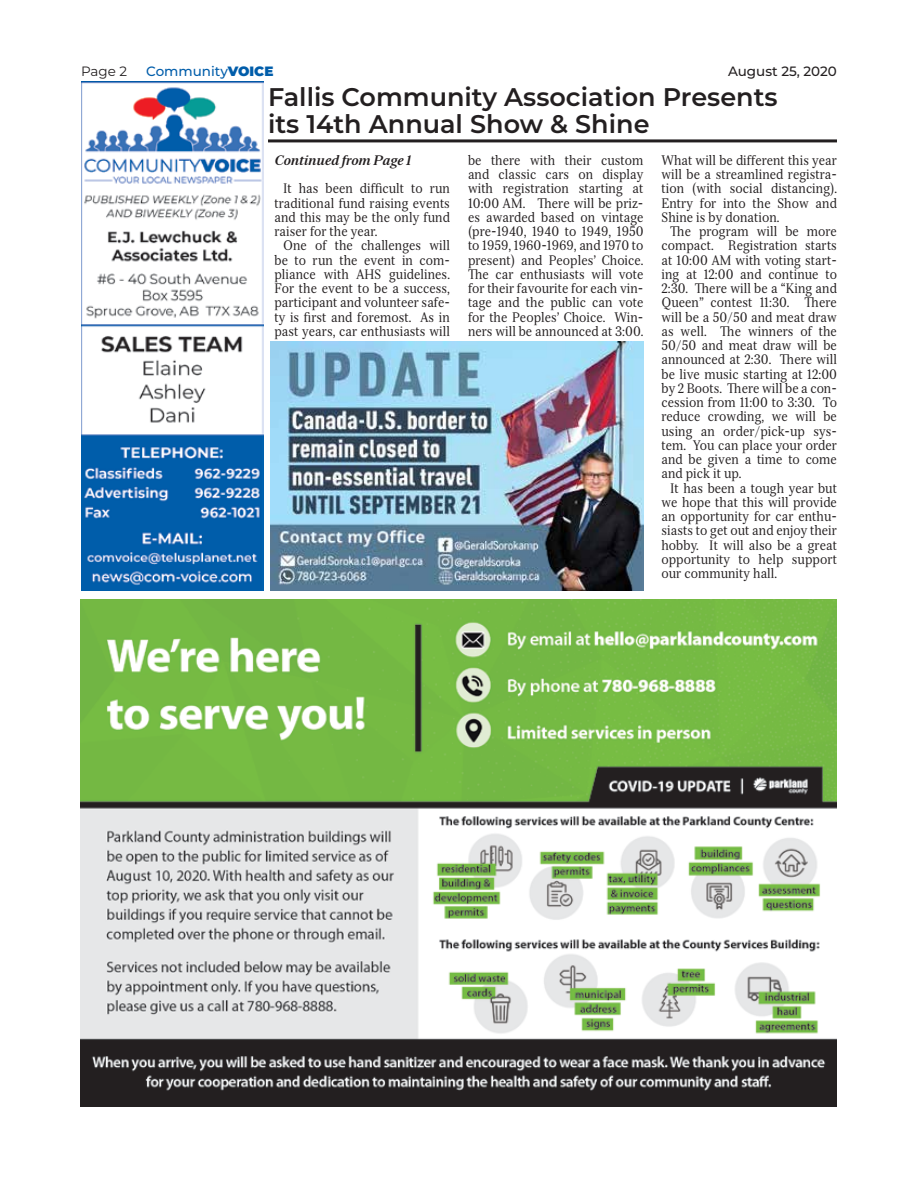
<style>
.page{position:relative;width:918px;height:1188px;background:#fff}
.page>*{position:absolute;margin:0;border:0;box-sizing:border-box;transform-origin:0 0}
.t1{font:600 25.5px/27px "Montserrat";color:#231f20}
.t2{font:13.5px/14.2px "Serif 12 Beta";color:#231f20;text-align:justify;scale:.9 1}
.t3{font:italic 700 13.5px "Serif 12 Beta";color:#231f20}
.t4{font:500 13.5px "Montserrat";color:#005daa}
.t5{font:500 13.5px "Montserrat";color:#231f20}
.t6{font:13.5px "Montserrat";color:#231f20}
.s1{font-weight:900}
</style>
<div class="page">
<hr style="left:268px;top:139px;width:569px;height:3px;background:#231f20">
<img style="left:81px;top:81px;width:183px;height:509px">
<img style="left:271px;top:342px;width:373px;height:248px">
<img style="left:81px;top:599px;width:756px;height:508px">
<p class="t6" style="left:81px;top:62px;width:48px">Page 2</p>
<p class="t4" style="left:146px;top:62px;width:129px">Community<span class="s1">VOICE</span></p>
<h1 class="t1" style="left:268px;top:82px;width:511px">Fallis Community Association Presents its 14th Annual Show &amp; Shine</h1>
<p class="t3" style="left:274px;top:152px;width:138px">Continued from Page 1</p>
<p class="t2" style="left:275px;top:182px;width:197px;text-indent:9px">It has been difficult to run traditional fund raising events and this may be the only fund raiser for the year.</p>
<p class="t2" style="left:274px;top:239px;width:197px;text-indent:9px">One of the challenges will be to run the event in com&shy;pliance with AHS guidelines.<br>For the event to be a success, participant and volunteer safe&shy;ty is first and foremost. As in past years, car enthusiasts will</p>
<p class="t5" style="left:728px;top:62px;width:110px">August 25, 2020</p>
<p class="t2" style="left:468px;top:153px;width:197px">be there with their custom and classic cars on display with registration starting at 10:00 AM. There will be priz&shy;es awarded based on vintage (pre-1940, 1940 to 1949, 1950 to 1959, 1960-1969, and 1970 to present) and Peoples’ Choice.<br>The car enthusiasts will vote for their favourite for each vin&shy;tage and the public can vote for the Peoples’ Choice. Win&shy;ners will be announced at 3:00.</p>
<p class="t2" style="left:662px;top:153px;width:197px">What will be different this year will be a streamlined registra&shy;tion (with social distancing).<br>Entry for into the Show and Shine is by donation.</p>
<p class="t2" style="left:662px;top:224px;width:197px;text-indent:9px">The program will be more compact. Registration starts at 10:00 AM with voting start&shy;ing at 12:00 and continue to 2:30. There will be a “King and Queen” contest 11:30. There will be a 50/50 and meat draw as well. The winners of the 50/50 and meat draw will be announced at 2:30. There will be live music starting at 12:00 by 2 Boots. There will be a con&shy;cession from 11:00 to 3:30. To reduce crowding, we will be using an order/pick-up sys&shy;tem. You can place your order and be given a time to come and pick it up.</p>
<p class="t2" style="left:662px;top:481px;width:197px;text-indent:9px">It has been a tough year but we hope that this will provide an opportunity for car enthu&shy;siasts to get out and enjoy their hobby. It will also be a great opportunity to help support our community hall.</p>
</div>
